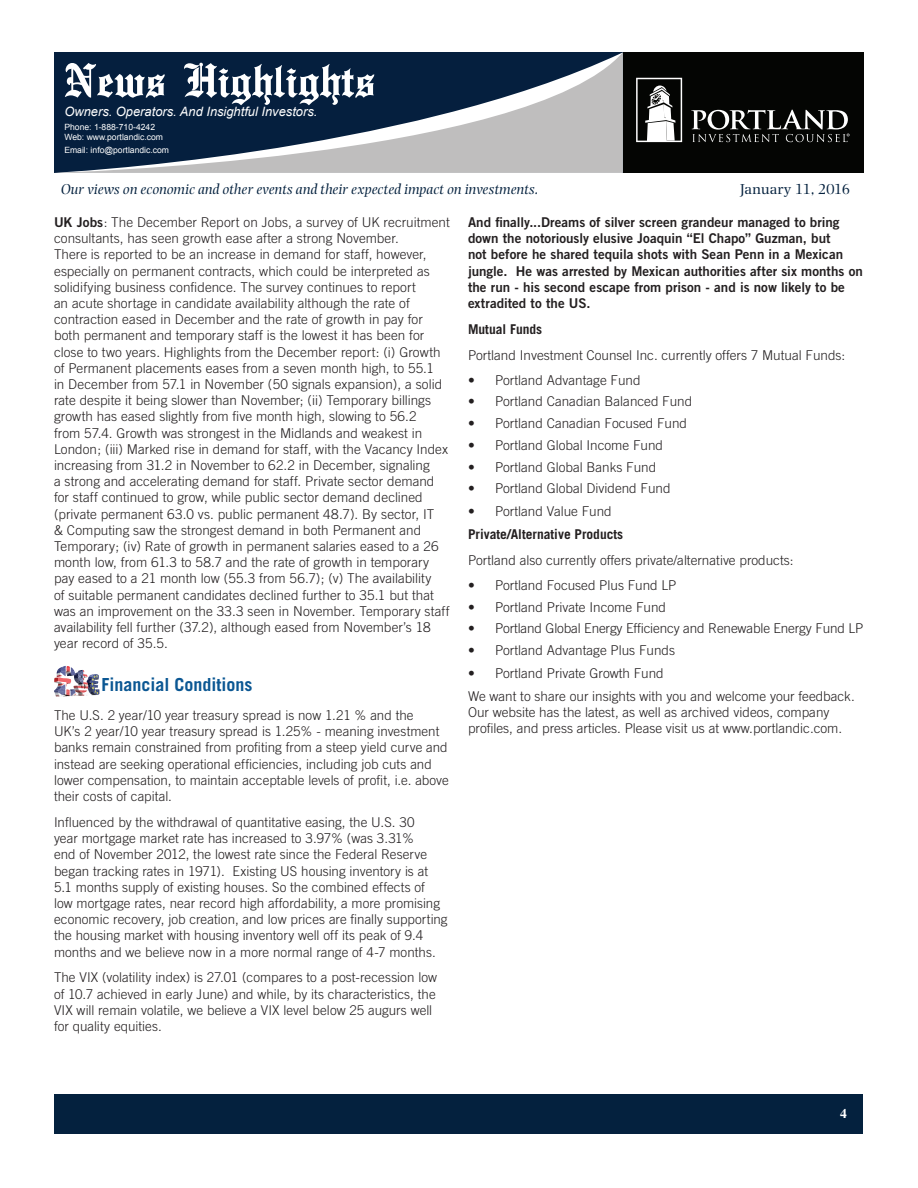
<style>
.page{position:relative;width:918px;height:1188px;background:#fff}
.page>*{position:absolute;margin:0;border:0;box-sizing:border-box;transform-origin:0 0}
.t1{font:500 51px "English Towne";color:#fff}
.t2{font:700 18px "Trade Gothic";color:#0b5793}
.t3{font:italic 15px "Photina";color:#04213e}
.t4{font:15px "Photina";letter-spacing:-.02em;color:#04213e}
.Article_-_Body{font:300 13.5px/16.2px "Trade Gothic";color:#231f20}
.Article_-_Body-2{font:13.5px/16.2px "Trade Gothic Bold Two";color:#231f20}
.Article_-_Body-3{font:700 13.5px "Trade Gothic";color:#231f20}
.t5{font:700 13.5px "Times";color:#fff}
.t6{font:italic 12.9px "Arial";color:#fff}
.t7{font:8.55px/10.4px "Arial";color:#fff}
.s1{font-family:"Trade Gothic Bold Two";font-weight:400}
</style>
<div class="page">
<div style="left:606px;top:52px;width:258px;height:121px;background:#040503"></div>
<div style="left:55px;top:1094px;width:808px;height:39px;background:#04213e"></div>
<svg style="left:54px;top:53px;width:569px;height:120px;background:#4d5d71"></svg>
<svg style="left:636px;top:78px;width:46px;height:64px"></svg>
<svg style="left:691px;top:110px;width:159px;height:32px"></svg>
<svg style="left:54px;top:666px;width:46px;height:31px"></svg>
<h1 class="t1" style="left:64px;top:51px;width:312px">News Highlights</h1>
<p class="t6" style="left:64px;top:103px;width:255px">Owners. Operators. And Insightful Investors.</p>
<p class="t7" style="left:64px;top:122px;width:100px">Phone: 1-888-710-4242<br>Web: www.portlandic.com</p>
<p class="t7" style="left:64px;top:145px;width:106px">Email: info@portlandic.com</p>
<p class="t3" style="left:61px;top:181px;width:479px">Our views on economic and other events and their expected impact on investments.</p>
<p class="t4" style="left:740px;top:180px;width:111px">January 11, 2016</p>
<p class="Article_-_Body" style="left:54px;top:214px;width:397px"><span class="s1">UK Jobs</span>: The December Report on Jobs, a survey of UK recruitment consultants, has seen growth ease after a strong November.<br>There is reported to be an increase in demand for staff, however, especially on permanent contracts, which could be interpreted as solidifying business confidence. The survey continues to report<br>an acute shortage in candidate availability although the rate of contraction eased in December and the rate of growth in pay for both permanent and temporary staff is the lowest it has been for close to two years. Highlights from the December report: (i) Growth of Permanent placements eases from a seven month high, to 55.1<br>in December from 57.1 in November (50 signals expansion), a solid rate despite it being slower than November; (ii) Temporary billings growth has eased slightly from five month high, slowing to 56.2<br>from 57.4. Growth was strongest in the Midlands and weakest in London; (iii) Marked rise in demand for staff, with the Vacancy Index increasing from 31.2 in November to 62.2 in December, signaling<br>a strong and accelerating demand for staff. Private sector demand for staff continued to grow, while public sector demand declined (private permanent 63.0 vs. public permanent 48.7). By sector, IT<br>&amp; Computing saw the strongest demand in both Permanent and Temporary; (iv) Rate of growth in permanent salaries eased to a 26 month low, from 61.3 to 58.7 and the rate of growth in temporary pay eased to a 21 month low (55.3 from 56.7); (v) The availability<br>of suitable permanent candidates declined further to 35.1 but that was an improvement on the 33.3 seen in November. Temporary staff availability fell further (37.2), although eased from November’s 18 year record of 35.5.</p>
<p class="t2" style="left:101px;top:673px;width:153px">Financial Conditions</p>
<p class="Article_-_Body" style="left:54px;top:707px;width:396px">The U.S. 2 year/10 year treasury spread is now 1.21 % and the<br>UK’s 2 year/10 year treasury spread is 1.25% - meaning investment banks remain constrained from profiting from a steep yield curve and instead are seeking operational efficiencies, including job cuts and lower compensation, to maintain acceptable levels of profit, i.e. above their costs of capital.</p>
<p class="Article_-_Body" style="left:54px;top:814px;width:395px">Influenced by the withdrawal of quantitative easing, the U.S. 30<br>year mortgage market rate has increased to 3.97% (was 3.31%<br>end of November 2012, the lowest rate since the Federal Reserve began tracking rates in 1971). Existing US housing inventory is at 5.1 months supply of existing houses. So the combined effects of<br>low mortgage rates, near record high affordability, a more promising economic recovery, job creation, and low prices are finally supporting the housing market with housing inventory well off its peak of 9.4 months and we believe now in a more normal range of 4-7 months.</p>
<p class="Article_-_Body" style="left:54px;top:969px;width:385px">The VIX (volatility index) is 27.01 (compares to a post-recession low of 10.7 achieved in early June) and while, by its characteristics, the VIX will remain volatile, we believe a VIX level below 25 augurs well for quality equities.</p>
<p class="Article_-_Body-2" style="left:468px;top:214px;width:396px">And finally...Dreams of silver screen grandeur managed to bring down the notoriously elusive Joaquin “El Chapo” Guzman, but<br>not before he shared tequila shots with Sean Penn in a Mexican jungle. He was arrested by Mexican authorities after six months on the run - his second escape from prison - and is now likely to be extradited to the US.</p>
<p class="Article_-_Body-3" style="left:468px;top:321px;width:76px">Mutual Funds</p>
<p class="Article_-_Body" style="left:468px;top:347px;width:379px">Portland Investment Counsel Inc. currently offers 7 Mutual Funds:</p>
<p class="Article_-_Body" style="left:468px;top:372px;width:174px">• Portland Advantage Fund</p>
<p class="Article_-_Body" style="left:468px;top:393px;width:226px">• Portland Canadian Balanced Fund</p>
<p class="Article_-_Body" style="left:468px;top:415px;width:221px">• Portland Canadian Focused Fund</p>
<p class="Article_-_Body" style="left:468px;top:437px;width:197px">• Portland Global Income Fund</p>
<p class="Article_-_Body" style="left:468px;top:459px;width:190px">• Portland Global Banks Fund</p>
<p class="Article_-_Body" style="left:468px;top:480px;width:204px">• Portland Global Dividend Fund</p>
<p class="Article_-_Body" style="left:468px;top:503px;width:145px">• Portland Value Fund</p>
<p class="Article_-_Body-3" style="left:468px;top:526px;width:157px">Private/Alternative Products</p>
<p class="Article_-_Body" style="left:468px;top:552px;width:327px">Portland also currently offers private/alternative products:</p>
<p class="Article_-_Body" style="left:468px;top:577px;width:210px">• Portland Focused Plus Fund LP</p>
<p class="Article_-_Body" style="left:468px;top:599px;width:200px">• Portland Private Income Fund</p>
<p class="Article_-_Body" style="left:468px;top:620px;width:397px">• Portland Global Energy Efficiency and Renewable Energy Fund LP</p>
<p class="Article_-_Body" style="left:468px;top:642px;width:209px">• Portland Advantage Plus Funds</p>
<p class="Article_-_Body" style="left:468px;top:665px;width:197px">• Portland Private Growth Fund</p>
<p class="Article_-_Body" style="left:468px;top:688px;width:388px">We want to share our insights with you and welcome your feedback.<br>Our website has the latest, as well as archived videos, company profiles, and press articles. Please visit us at www.portlandic.com.</p>
<p class="t5" style="left:840px;top:1100px;width:8px">4</p>
</div>
